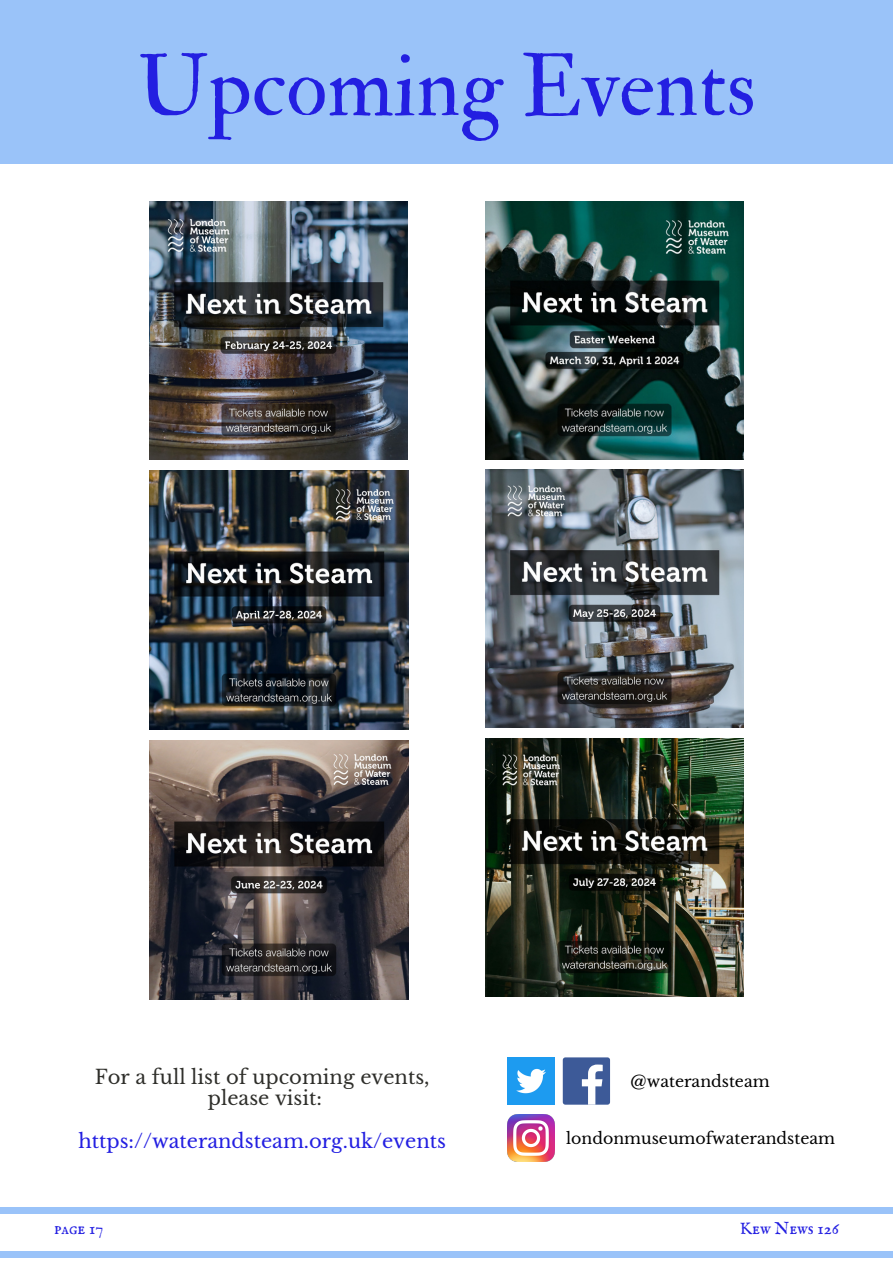
<style>
.page{position:relative;width:893px;height:1264px;background:#fff}
.page>*{position:absolute;margin:0;border:0;box-sizing:border-box;transform-origin:0 0}
.t1{font:85.5px "IM FELL Double Pica Roman";color:#231fe1}
.t2{font:19.5px/21.3px "Libre Baskerville";color:#2e2e2a;text-align:center}
.t3{font:19.5px "Libre Baskerville";color:#231fe1}
.t4{font:17.1px "IM FELL English SC";color:#231fe1}
.t5{font:15.75px "Libre Baskerville";color:#000}
</style>
<div class="page">
<img style="left:507px;top:1057px;width:47px;height:47px">
<img style="left:507px;top:1114px;width:47px;height:47px">
<div style="left:562px;top:1057px;width:48px;height:47px;background:#3d5a98;border-radius:3px"></div>
<svg style="left:582px;top:1064px;width:20px;height:40px"></svg>
<div style="left:0;top:1207px;width:892px;height:6px;background:#9ac3f9"></div>
<div style="left:0;top:1251px;width:892px;height:6px;background:#9ac3f9"></div>
<div style="left:0;top:0;width:892px;height:164px;background:#9ac3f9"></div>
<img style="left:149px;top:201px;width:258px;height:258px">
<img style="left:486px;top:201px;width:257px;height:258px">
<img style="left:149px;top:471px;width:259px;height:258px">
<img style="left:486px;top:470px;width:257px;height:257px">
<img style="left:149px;top:740px;width:259px;height:259px">
<img style="left:486px;top:738px;width:257px;height:258px">
<p class="t1" style="left:137px;top:35px;width:620px">Upcoming Events</p>
<p class="t2" style="left:95px;top:1066px;width:336px">For a full list of upcoming events, please visit:</p>
<p class="t3" style="left:78px;top:1128px;width:369px">https://waterandsteam.org.uk/events</p>
<p class="t5" style="left:630px;top:1071px;width:140px">@waterandsteam</p>
<p class="t5" style="left:566px;top:1128px;width:270px">londonmuseumofwaterandsteam</p>
<p class="t4" style="left:54px;top:1218px;width:51px">page 17</p>
<p class="t4" style="left:739px;top:1218px;width:101px">Kew News 126</p>
</div>
